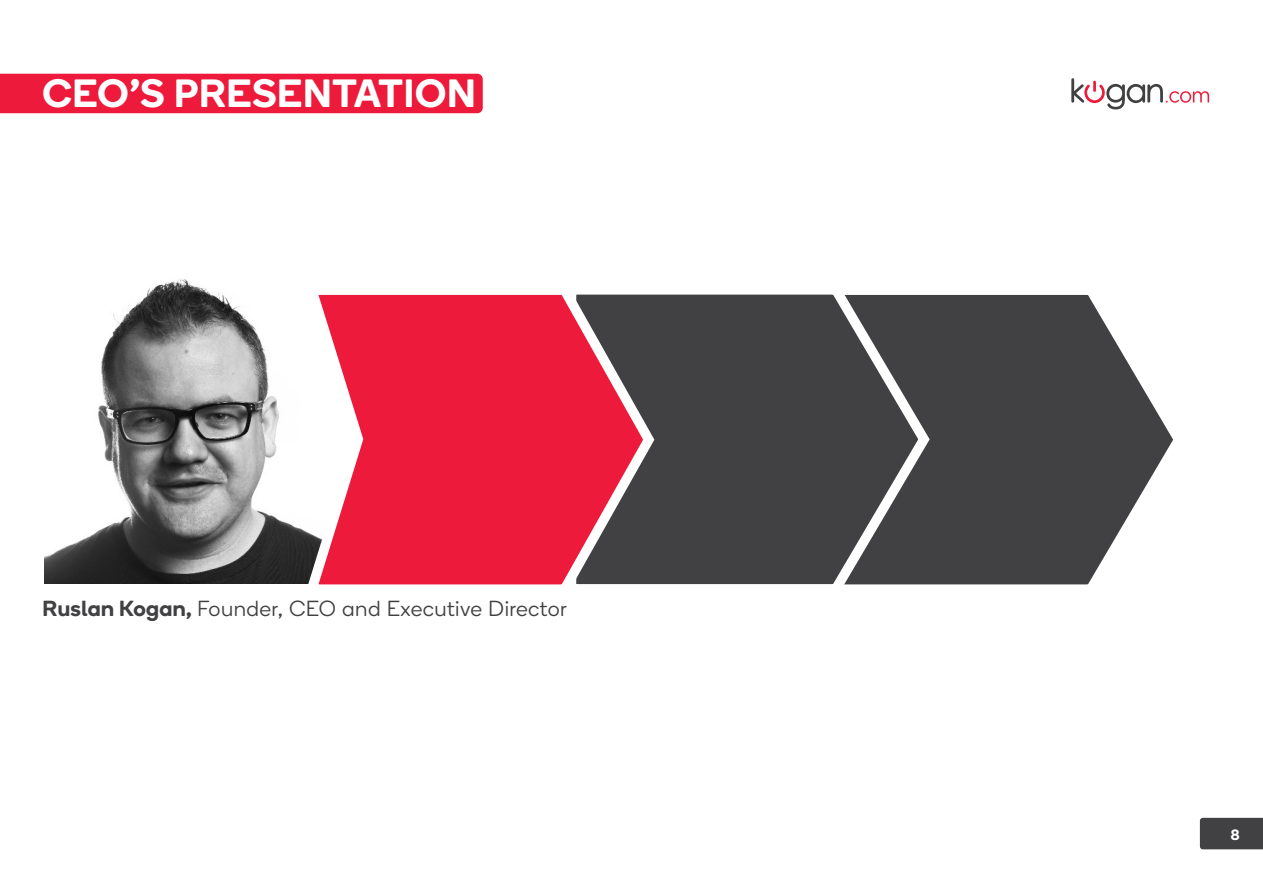
<style>
.page{position:relative;width:1263px;height:893px;background:#fff}
.page>*{position:absolute;margin:0;border:0;box-sizing:border-box;transform-origin:0 0}
.t1{font:600 39.45px "Boing";letter-spacing:.02em;color:#fff}
.t2{font:300 21.9px "Boing";letter-spacing:.02em;color:#414042}
.t3{font:700 15px "Gotham";color:#fff}
.s1{font-weight:600}
</style>
<div class="page">
<div style="left:0;top:74px;width:483px;height:39px;background:#ed1a3b"></div>
<img style="left:44px;top:279px;width:254px;height:304px">
<svg style="left:935px;top:294px;width:238px;height:291px"></svg>
<div style="left:660px;top:294px;width:275px;height:291px;background:#414042"></div>
<svg style="left:298px;top:294px;width:362px;height:291px"></svg>
<svg style="left:1071px;top:78px;width:138px;height:32px"></svg>
<div style="left:1200px;top:818px;width:63px;height:31px;background:#414042"></div>
<h1 class="t1" style="left:43px;top:66px;width:435px">CEO’S PRESENTATION</h1>
<p class="t2" style="left:43px;top:595px;width:526px"><span class="s1">Ruslan Kogan,</span> Founder, CEO and Executive Director</p>
<p class="t3" style="left:1230px;top:824px;width:11px">8</p>
</div>
